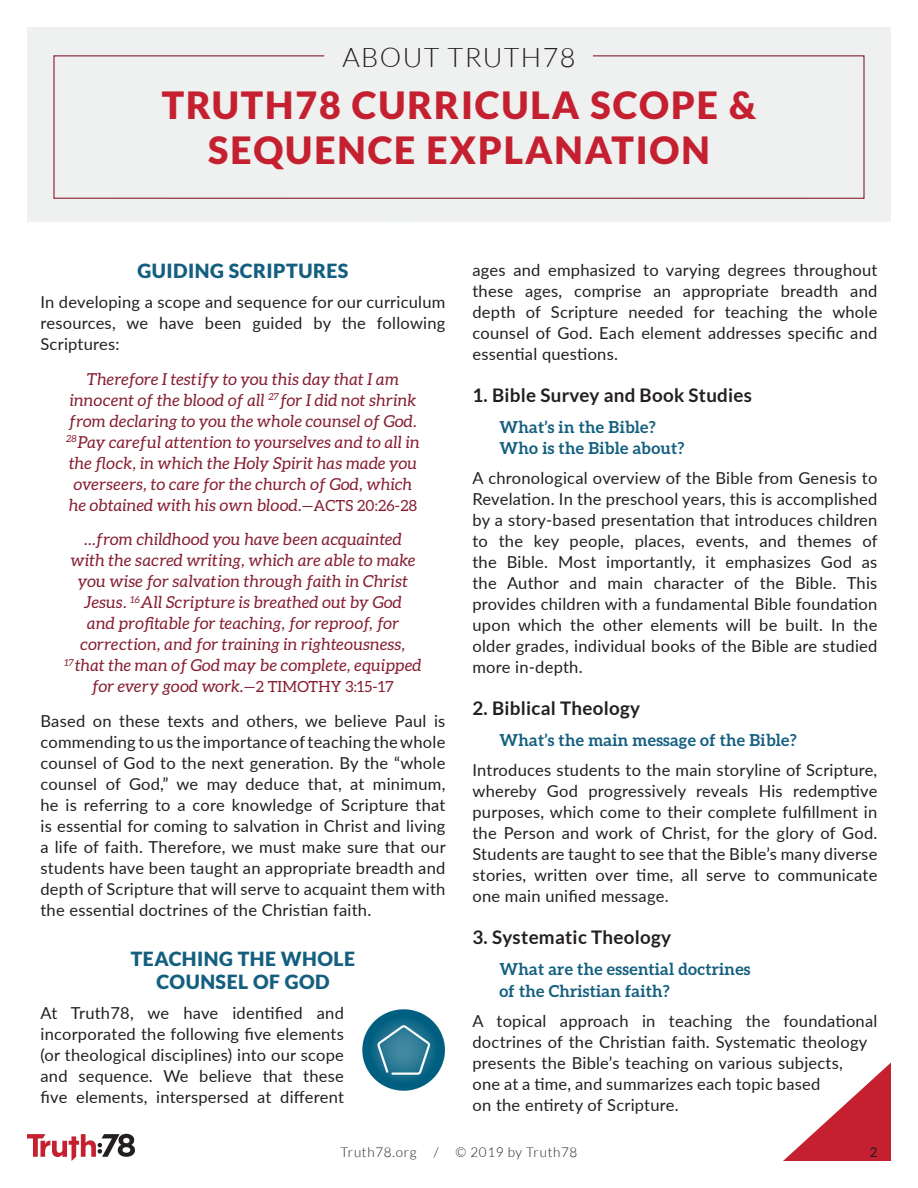
<style>
.page{position:relative;width:918px;height:1188px;background:#fff}
.page>*{position:absolute;margin:0;border:0;box-sizing:border-box;transform-origin:0 0}
.t1{font:900 37.5px/45px "Lato";letter-spacing:.05em;color:#c42030;text-align:center}
.t2{font:300 27px "Lato";letter-spacing:.05em;color:#231f20}
.t3{font:900 19.5px/23.2px "Lato";letter-spacing:.025em;color:#145f80;text-align:center}
.t4{font:700 18.75px "Lato";letter-spacing:.015em;color:#231f20}
.t5{font:16.5px/21px "Lato";letter-spacing:.015em;color:#231f20;text-align:justify}
.t6{font:italic 16.5px/21px "Aleo";letter-spacing:.015em;color:#861e31;text-align:center}
.t7{font:700 16.5px/21.8px "Aleo";letter-spacing:.015em;color:#145f80}
.t8{font:300 13.5px "Lato";letter-spacing:.05em;color:#231f20}
.t9{font:13.5px "Lato";color:#231f20}
.s1{font-style:normal;font-size:15.3px}
</style>
<div class="page">
<div style="left:27px;top:27px;width:864px;height:195px;background:#eff0f0"></div>
<svg style="left:53px;top:55px;width:812px;height:144px"></svg>
<svg style="left:783px;top:1063px;width:108px;height:98px"></svg>
<svg style="left:27px;top:1134px;width:108px;height:27px"></svg>
<img style="left:362px;top:1009px;width:83px;height:82px">
<h2 class="t2" style="left:343px;top:43px;width:234px">ABOUT TRUTH78</h2>
<h1 class="t1" style="left:162px;top:82px;width:596px">TRUTH78 CURRICULA SCOPE &amp;<br>SEQUENCE EXPLANATION</h1>
<p class="t3" style="left:137px;top:259px;width:213px">GUIDING SCRIPTURES</p>
<p class="t5" style="left:40px;top:291px;width:406px">In developing a scope and sequence for our curriculum resources, we have been guided by the following Scriptures:</p>
<p class="t6" style="left:66px;top:368px;width:355px">Therefore I testify to you this day that I am innocent of the blood of all <sup>27</sup>for I did not shrink from declaring to you the whole counsel of God.<br><sup>28</sup>Pay careful attention to yourselves and to all in the flock, in which the Holy Spirit has made you overseers, to care for the church of God, which he obtained with his own blood.<span class="s1">—ACTS 20:26-28</span></p>
<p class="t6" style="left:65px;top:529px;width:358px">...from childhood you have been acquainted<br>with the sacred writing, which are able to make you wise for salvation through faith in Christ Jesus. <sup>16</sup>All Scripture is breathed out by God<br>and profitable for teaching, for reproof, for correction, and for training in righteousness, <sup>17</sup>that the man of God may be complete, equipped for every good work.<span class="s1">—2 TIMOTHY 3:15-17</span></p>
<p class="t5" style="left:40px;top:710px;width:407px">Based on these texts and others, we believe Paul is commending to us the importance of teaching the whole counsel of God to the next generation. By the “whole counsel of God,” we may deduce that, at minimum, he is referring to a core knowledge of Scripture that is essential for coming to salvation in Christ and living a life of faith. Therefore, we must make sure that our students have been taught an appropriate breadth and depth of Scripture that will serve to acquaint them with the essential doctrines of the Christian faith.</p>
<p class="t3" style="left:131px;top:947px;width:226px">TEACHING THE WHOLE<br>COUNSEL OF GOD</p>
<p class="t5" style="left:40px;top:1002px;width:305px">At Truth78, we have identified and incorporated the following five elements (or theological disciplines) into our scope and sequence. We believe that these five elements, interspersed at different</p>
<p class="t5" style="left:472px;top:259px;width:406px">ages and emphasized to varying degrees throughout these ages, comprise an appropriate breadth and depth of Scripture needed for teaching the whole counsel of God. Each element addresses specific and essential questions.</p>
<p class="t4" style="left:472px;top:384px;width:281px">1. Bible Survey and Book Studies</p>
<p class="t7" style="left:500px;top:416px;width:186px">What’s in the Bible?<br>Who is the Bible about?</p>
<p class="t5" style="left:472px;top:467px;width:407px">A chronological overview of the Bible from Genesis to Revelation. In the preschool years, this is accomplished by a story-based presentation that introduces children to the key people, places, events, and themes of the Bible. Most importantly, it emphasizes God as the Author and main character of the Bible. This provides children with a fundamental Bible foundation upon which the other elements will be built. In the older grades, individual books of the Bible are studied more in-depth.</p>
<p class="t4" style="left:472px;top:698px;width:169px">2. Biblical Theology</p>
<p class="t7" style="left:500px;top:729px;width:299px">What’s the main message of the Bible?</p>
<p class="t5" style="left:472px;top:759px;width:406px">Introduces students to the main storyline of Scripture, whereby God progressively reveals His redemptive purposes, which come to their complete fulfillment in the Person and work of Christ, for the glory of God.<br>Students are taught to see that the Bible’s many diverse stories, written over time, all serve to communicate one main unified message.</p>
<p class="t4" style="left:472px;top:927px;width:200px">3. Systematic Theology</p>
<p class="t7" style="left:500px;top:958px;width:252px">What are the essential doctrines of the Christian faith?</p>
<p class="t5" style="left:472px;top:1009px;width:406px;text-align:left">A topical approach in teaching the foundational doctrines of the Christian faith. Systematic theology presents the Bible’s teaching on various subjects,<br>one at a time, and summarizes each topic based<br>on the entirety of Scripture.</p>
<p class="t8" style="left:340px;top:1145px;width:78px">Truth78.org</p>
<p class="t8" style="left:434px;top:1145px;width:6px">/</p>
<p class="t8" style="left:456px;top:1145px;width:123px">© 2019 by Truth78</p>
<p class="t9" style="left:870px;top:1142px;width:9px">2</p>
</div>
